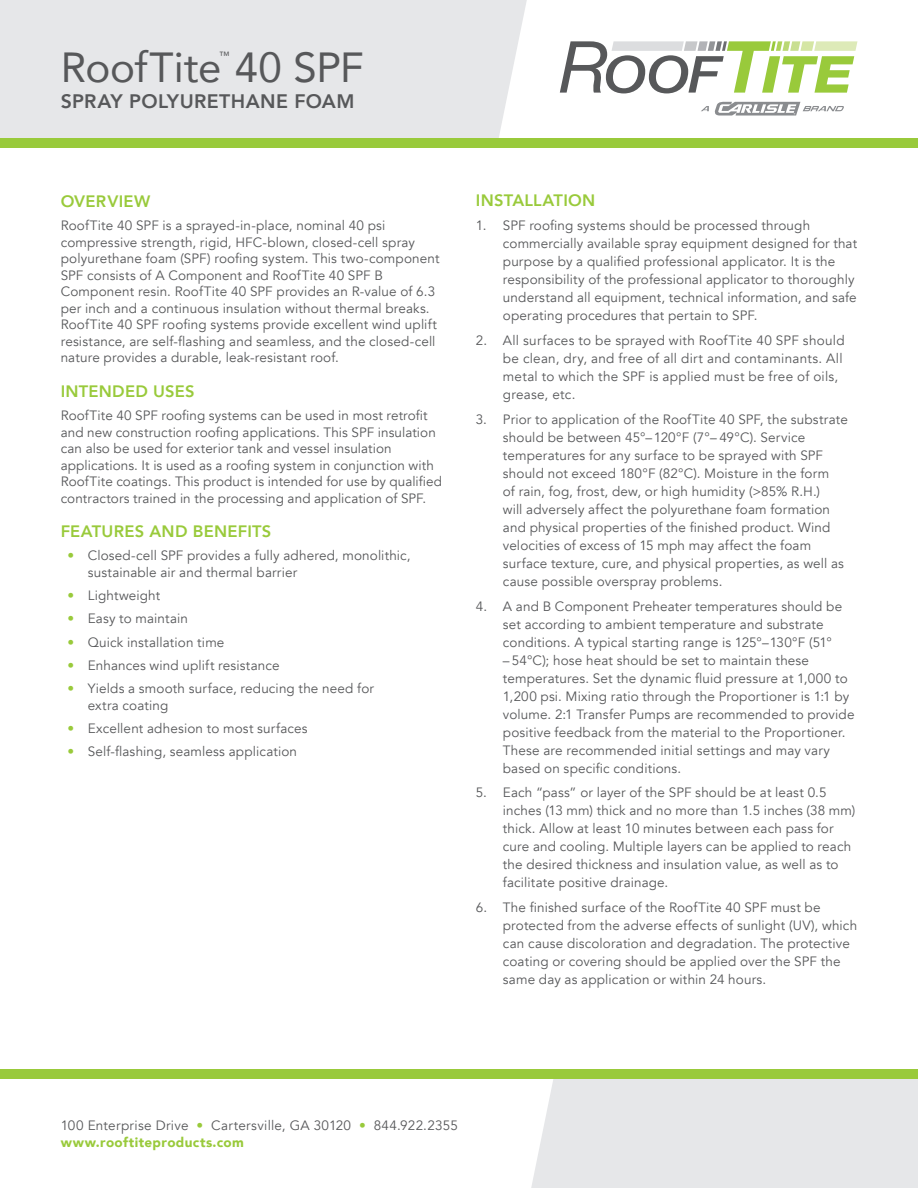
<style>
.page{position:relative;width:918px;height:1188px;background:#fff}
.page>*{position:absolute;margin:0;border:0;box-sizing:border-box;transform-origin:0 0}
.t1{font:italic 500 51px "Helvetica Neue";color:#57585a;scale:1.11 1}
.Body_Text{font:42px "Avenir";letter-spacing:-.005em;color:#57585a}
.Body_Text-2{font:800 19.5px "Avenir";letter-spacing:.02em;color:#57585a}
.t2{font:800 16.5px "Avenir";letter-spacing:.015em;color:#99ca3b}
.t3{font:13.5px/18px "Avenir";letter-spacing:.01em;color:#57585a}
.t4{font:900 13.5px "Avenir";letter-spacing:.025em;color:#99ca3b}
.Body_Text-3{font:10.5px "Avenir";color:#57585a}
.s1{color:#99ca3b}
.s2{font-weight:400;font-size:71.7px}
.s3{font-weight:700;font-size:71.7px;color:#99ca3b}
.s4{font-weight:800;color:#99ca3b}
</style>
<div class="page">
<div style="left:531px;top:1079px;width:387px;height:109px;background:#e6e7e9"></div>
<div style="left:0;top:0;width:527px;height:138px;background:#e6e7e9"></div>
<div style="left:0;top:138px;width:918px;height:10px;background:#99ca3b"></div>
<div style="left:0;top:1070px;width:918px;height:9px;background:#99ca3b"></div>
<svg style="left:701px;top:101px;width:143px;height:15px"></svg>
<svg style="left:612px;top:41px;width:115px;height:10px"></svg>
<svg style="left:771px;top:41px;width:86px;height:10px"></svg>
<p class="Body_Text" style="left:61px;top:34px;width:304px">RoofTite 40 SPF</p>
<p class="Body_Text-3" style="left:219px;top:47px;width:12px">™</p>
<p class="Body_Text-2" style="left:61px;top:86px;width:295px">SPRAY POLYURETHANE FOAM</p>
<p class="t2" style="left:61px;top:188px;width:91px">OVERVIEW</p>
<p class="t3" style="left:61px;top:218px;width:380px;line-height:16.5px">RoofTite 40 SPF is a sprayed-in-place, nominal 40 psi compressive strength, rigid, HFC-blown, closed-cell spray polyurethane foam (SPF) roofing system. This two-component SPF consists of A Component and RoofTite 40 SPF B Component resin. RoofTite 40 SPF provides an R-value of 6.3 per inch and a continuous insulation without thermal breaks.<br>RoofTite 40 SPF roofing systems provide excellent wind uplift resistance, are self-flashing and seamless, and the closed-cell nature provides a durable, leak-resistant roof.</p>
<p class="t2" style="left:61px;top:378px;width:135px">INTENDED USES</p>
<p class="t3" style="left:61px;top:407px;width:383px;line-height:16.5px">RoofTite 40 SPF roofing systems can be used in most retrofit and new construction roofing applications. This SPF insulation can also be used for exterior tank and vessel insulation applications. It is used as a roofing system in conjunction with RoofTite coatings. This product is intended for use by qualified contractors trained in the processing and application of SPF.</p>
<p class="t2" style="left:61px;top:518px;width:212px">FEATURES AND BENEFITS</p>
<p class="t3" style="left:88px;top:548px;width:324px;line-height:16.5px;text-indent:-20px"><span class="s1">•</span> Closed-cell SPF provides a fully adhered, monolithic, sustainable air and thermal barrier</p>
<p class="t3" style="left:68px;top:587px;width:94px"><span class="s1">•</span> Lightweight</p>
<p class="t3" style="left:68px;top:610px;width:122px"><span class="s1">•</span> Easy to maintain</p>
<p class="t3" style="left:68px;top:633px;width:158px"><span class="s1">•</span> Quick installation time</p>
<p class="t3" style="left:68px;top:656px;width:214px"><span class="s1">•</span> Enhances wind uplift resistance</p>
<p class="t3" style="left:88px;top:680px;width:288px;line-height:16.5px;text-indent:-20px"><span class="s1">•</span> Yields a smooth surface, reducing the need for extra coating</p>
<p class="t3" style="left:68px;top:719px;width:242px"><span class="s1">•</span> Excellent adhesion to most surfaces</p>
<p class="t3" style="left:68px;top:743px;width:231px"><span class="s1">•</span> Self-flashing, seamless application</p>
<p class="t1" style="left:559px;top:44px;width:267px"><span class="s2">R</span>OOF<span class="s3">T</span><span class="s4">ITE</span></p>
<p class="t2" style="left:476px;top:187px;width:121px">INSTALLATION</p>
<p class="t3" style="left:503px;top:217px;width:356px;text-indent:-27px">1. SPF roofing systems should be processed through commercially available spray equipment designed for that purpose by a qualified professional applicator. It is the responsibility of the professional applicator to thoroughly understand all equipment, technical information, and safe operating procedures that pertain to SPF.</p>
<p class="t3" style="left:503px;top:332px;width:343px;text-indent:-27px">2. All surfaces to be sprayed with RoofTite 40 SPF should be clean, dry, and free of all dirt and contaminants. All metal to which the SPF is applied must be free of oils, grease, etc.</p>
<p class="t3" style="left:503px;top:410px;width:346px;text-indent:-27px">3. Prior to application of the RoofTite 40 SPF, the substrate should be between 45°–120°F (7°– 49°C). Service temperatures for any surface to be sprayed with SPF should not exceed 180°F (82°C). Moisture in the form<br>of rain, fog, frost, dew, or high humidity (&gt;85% R.H.)<br>will adversely affect the polyurethane foam formation and physical properties of the finished product. Wind velocities of excess of 15 mph may affect the foam surface texture, cure, and physical properties, as well as cause possible overspray problems.</p>
<p class="t3" style="left:503px;top:597px;width:341px;text-indent:-27px">4. A and B Component Preheater temperatures should be set according to ambient temperature and substrate conditions. A typical starting range is 125°–130°F (51°</p>
<p class="t3" style="left:503px;top:651px;width:353px">– 54°C); hose heat should be set to maintain these temperatures. Set the dynamic fluid pressure at 1,000 to 1,200 psi. Mixing ratio through the Proportioner is 1:1 by volume. 2:1 Transfer Pumps are recommended to provide positive feedback from the material to the Proportioner.<br>These are recommended initial settings and may vary based on specific conditions.</p>
<p class="t3" style="left:503px;top:784px;width:354px;text-indent:-27px">5. Each “pass” or layer of the SPF should be at least 0.5 inches (13 mm) thick and no more than 1.5 inches (38 mm) thick. Allow at least 10 minutes between each pass for cure and cooling. Multiple layers can be applied to reach the desired thickness and insulation value, as well as to facilitate positive drainage.</p>
<p class="t3" style="left:503px;top:899px;width:356px;text-indent:-27px">6. The finished surface of the RoofTite 40 SPF must be protected from the adverse effects of sunlight (UV), which can cause discoloration and degradation. The protective coating or covering should be applied over the SPF the same day as application or within 24 hours.</p>
<p class="t3" style="left:61px;top:1117px;width:399px">100 Enterprise Drive <span class="s1">•</span> Cartersville, GA 30120 <span class="s1">•</span> 844.922.2355</p>
<p class="t4" style="left:61px;top:1131px;width:185px">www.rooftiteproducts.com</p>
</div>
